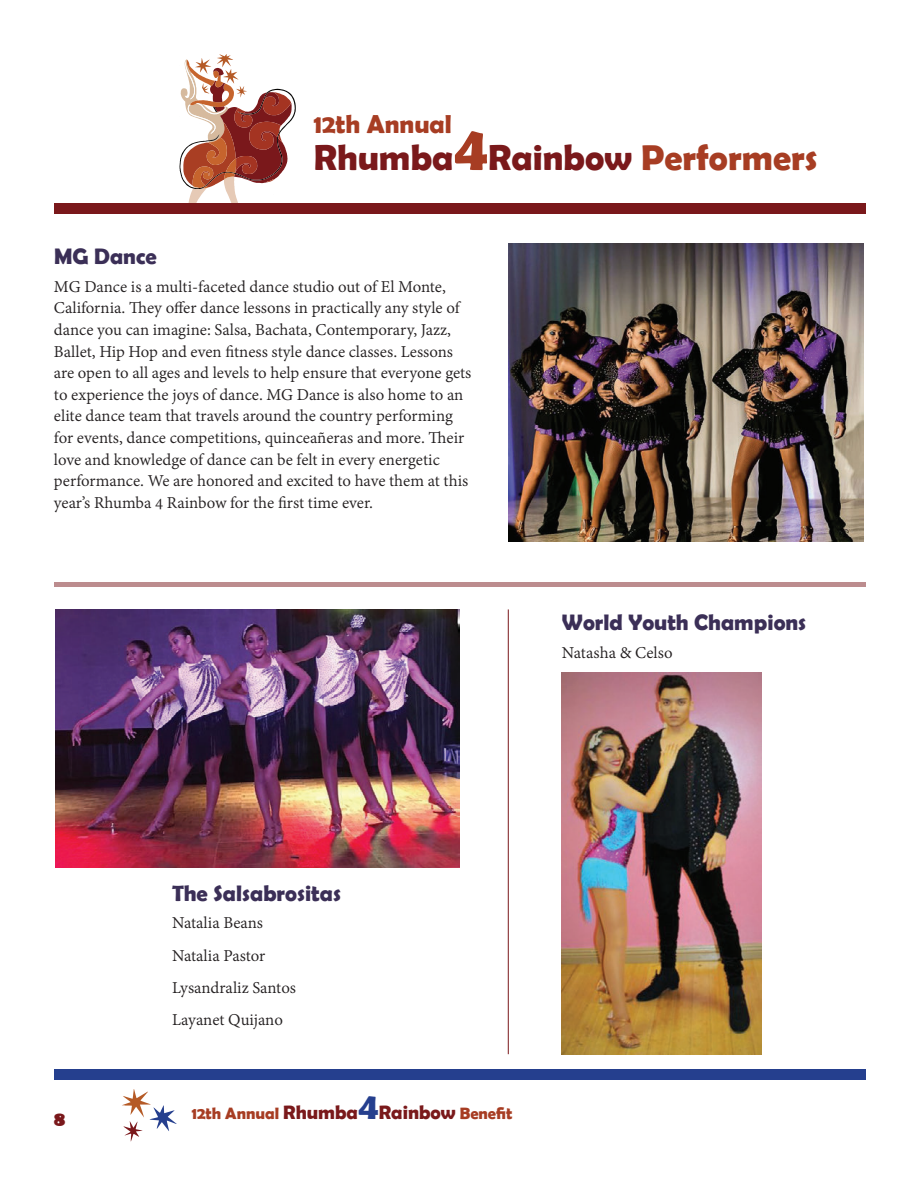
<style>
.page{position:relative;width:918px;height:1188px;background:#fff}
.page>*{position:absolute;margin:0;border:0;box-sizing:border-box;transform-origin:0 0}
.t1{font:700 36.45px "Berlin Sans FB Demi";color:#7a191b}
.t2{font:700 26.1px "Berlin Sans FB Demi";color:#a73d23}
.t3{font:700 22.5px "Berlin Sans FB Demi";color:#3b2f57}
.t4{font:700 21px "Berlin Sans FB";color:#7a181b}
.t5{font:18px/21.6px "Adobe Devanagari";color:#231f20}
.t6{font:700 16.5px "Berlin Sans FB Demi";color:#a73d23}
.s1{font-size:62.55px;color:#a73d23}
.s2{font-size:36px;color:#a73d23}
.s3{font-size:19.5px;color:#7a191b}
.s4{font-size:37.5px;color:#253f8e}
</style>
<div class="page">
<svg style="left:122px;top:1089px;width:55px;height:52px"></svg>
<div style="left:54px;top:1069px;width:812px;height:11px;background:#253f8e"></div>
<svg style="left:179px;top:54px;width:117px;height:149px"></svg>
<div style="left:54px;top:203px;width:812px;height:10px;background:#7a181b"></div>
<div style="left:54px;top:582px;width:812px;height:5px;background:#bc8c8e"></div>
<img style="left:56px;top:609px;width:404px;height:259px">
<img style="left:508px;top:243px;width:356px;height:298px">
<img style="left:562px;top:673px;width:199px;height:381px">
<hr style="left:508px;top:609px;width:1px;height:445px;background:#7a181b">
<h2 class="t2" style="left:314px;top:109px;width:140px">12th Annual</h2>
<h1 class="t1" style="left:314px;top:136px;width:505px">Rhumba<span class="s1">4</span>Rainbow <span class="s2">Performers</span></h1>
<p class="t3" style="left:54px;top:243px;width:104px">MG Dance</p>
<p class="t5" style="left:54px;top:277px;width:419px">MG Dance is a multi-faceted dance studio out of El Monte, California. They offer dance lessons in practically any style of dance you can imagine: Salsa, Bachata, Contemporary, Jazz, Ballet, Hip Hop and even fitness style dance classes. Lessons are open to all ages and levels to help ensure that everyone gets to experience the joys of dance. MG Dance is also home to an elite dance team that travels around the country performing for events, dance competitions, quinceañeras and more. Their love and knowledge of dance can be felt in every energetic performance. We are honored and excited to have them at this year’s Rhumba 4 Rainbow for the first time ever.</p>
<p class="t3" style="left:562px;top:609px;width:246px">World Youth Champions</p>
<p class="t5" style="left:562px;top:643px;width:112px">Natasha &amp; Celso</p>
<p class="t4" style="left:54px;top:1107px;width:13px">8</p>
<p class="t3" style="left:172px;top:880px;width:170px">The Salsabrositas</p>
<p class="t5" style="left:172px;top:909px;width:126px;line-height:32.1px">Natalia Beans<br>Natalia Pastor<br>Lysandraliz Santos<br>Layanet Quijano</p>
<p class="t6" style="left:192px;top:1104px;width:322px">12th Annual <span class="s3">Rhumba</span><span class="s4">4</span><span class="s3">Rainbow</span> Benefit</p>
</div>
